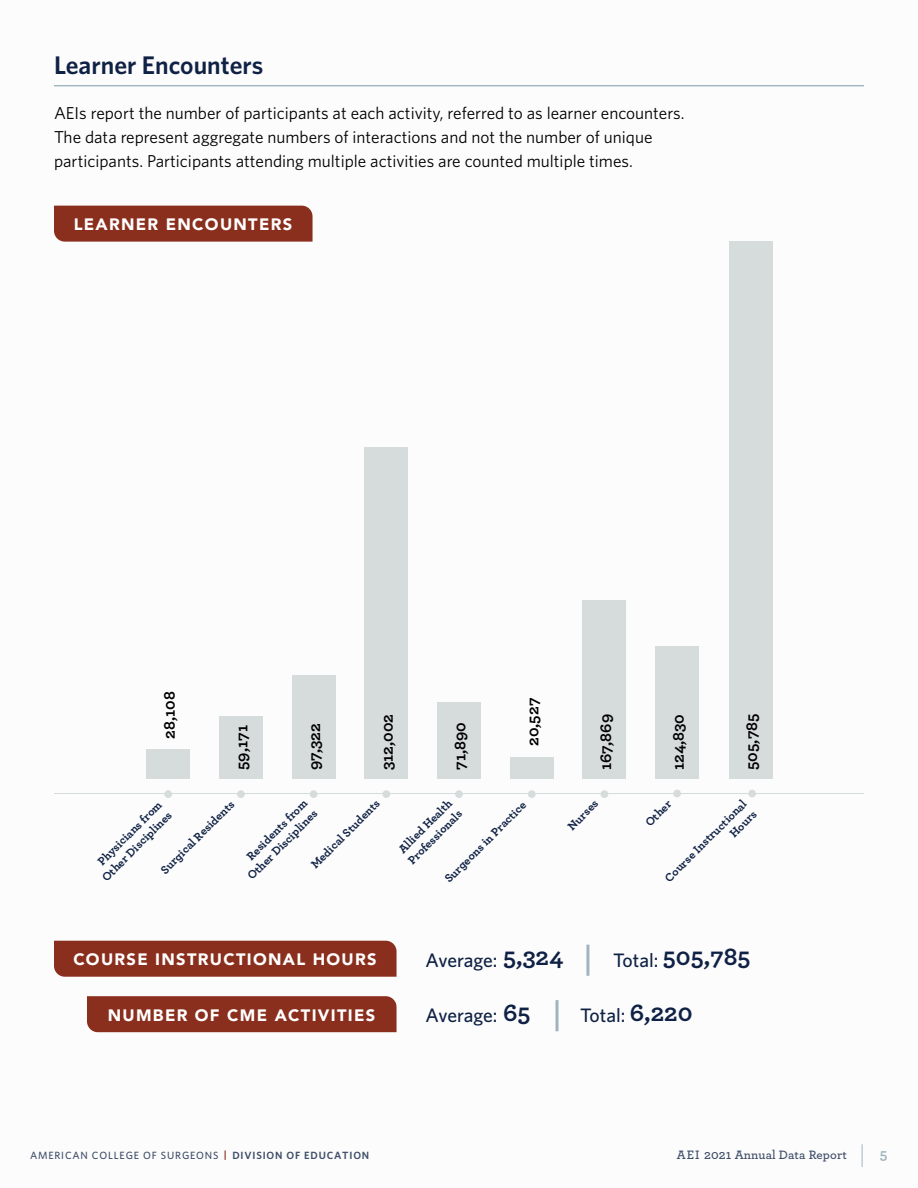
<style>
.page{position:relative;width:918px;height:1188px;background:#fff}
.page>*{position:absolute;margin:0;border:0;box-sizing:border-box;transform-origin:0 0}
.t1{font:600 25.5px "Whitney";color:#0f2144}
.t2{font:700 25.5px "Archer";color:#0f2144}
.t3{font:500 19.5px "Whitney";letter-spacing:-.01em;color:#0f2144}
.t4{font:17.25px/24px "Whitney";color:#000}
.t5{font:900 16.5px "Avenir";letter-spacing:.08em;color:#fff}
.t6{font:700 16.5px "Archer";color:#000}
.t7{font:700 15px "Archer";color:#a1b5c0}
.t8{font:600 12.75px "Archer";letter-spacing:.01em;color:#3f4e69}
.t9{font:700 12px/14.4px "Archer";color:#0f2144;text-align:right}
.t10{font:500 10.5px "Whitney";letter-spacing:.08em;color:#3f4e69}
.s1{font-family:"Archer";font-weight:700;font-size:25.5px}
.s2{font-family:"Whitney";font-weight:500;font-size:19.5px}
.s3{font-weight:600;color:#8a2f1d}
.s4{font-weight:600}
.s5{font-size:13.5px}
</style>
<div class="page">
<svg style="left:862px;top:1144px;width:1px;height:23px"></svg>
<div style="left:655px;top:646px;width:44px;height:133px;background:#d6dbdb"></div>
<div style="left:583px;top:601px;width:43px;height:178px;background:#d6dbdb"></div>
<div style="left:510px;top:757px;width:44px;height:22px;background:#d6dbdb"></div>
<div style="left:437px;top:703px;width:44px;height:76px;background:#d6dbdb"></div>
<div style="left:365px;top:447px;width:43px;height:332px;background:#d6dbdb"></div>
<div style="left:292px;top:676px;width:43px;height:103px;background:#d6dbdb"></div>
<div style="left:219px;top:716px;width:44px;height:63px;background:#d6dbdb"></div>
<div style="left:146px;top:749px;width:44px;height:30px;background:#d6dbdb"></div>
<hr style="left:54px;top:85px;width:810px;height:1px;background:#8aa3b0">
<div style="left:54px;top:206px;width:259px;height:36px;background:#8a2f1d"></div>
<div style="left:164px;top:790px;width:8px;height:8px;background:#d6dbdb;border-radius:50%"></div>
<div style="left:237px;top:790px;width:8px;height:8px;background:#d6dbdb;border-radius:50%"></div>
<div style="left:310px;top:790px;width:7px;height:8px;background:#d6dbdb;border-radius:50%"></div>
<div style="left:382px;top:790px;width:8px;height:8px;background:#d6dbdb;border-radius:50%"></div>
<div style="left:455px;top:790px;width:8px;height:8px;background:#d6dbdb;border-radius:50%"></div>
<div style="left:528px;top:790px;width:8px;height:8px;background:#d6dbdb;border-radius:50%"></div>
<div style="left:601px;top:790px;width:7px;height:8px;background:#d6dbdb;border-radius:50%"></div>
<div style="left:673px;top:790px;width:8px;height:7px;background:#d6dbdb;border-radius:50%"></div>
<hr style="left:54px;top:793px;width:810px;height:1px;background:#d6dbdb">
<div style="left:54px;top:941px;width:343px;height:36px;background:#8a2f1d"></div>
<hr style="left:586px;top:945px;width:3px;height:31px;background:#8aa3b0">
<div style="left:87px;top:996px;width:310px;height:36px;background:#8a2f1d"></div>
<hr style="left:556px;top:1000px;width:3px;height:31px;background:#8aa3b0">
<div style="left:729px;top:241px;width:43px;height:538px;background:#d6dbdb"></div>
<div style="left:748px;top:790px;width:8px;height:7px;background:#d6dbdb;border-radius:50%"></div>
<h1 class="t1" style="left:54px;top:49px;width:211px">Learner Encounters</h1>
<p class="t4" style="left:54px;top:100px;width:632px">AEIs report the number of participants at each activity, referred to as learner encounters.<br>The data represent aggregate numbers of interactions and not the number of unique participants. Participants attending multiple activities are counted multiple times.</p>
<p class="t5" style="left:74px;top:210px;width:220px">LEARNER ENCOUNTERS</p>
<p class="t6" style="left:156px;top:739px;width:49px;rotate:-90deg">28,108</p>
<p class="t6" style="left:520px;top:746px;width:50px;rotate:-90deg">20,527</p>
<p class="t6" style="left:739px;top:770px;width:58px;rotate:-90deg">505,785</p>
<p class="t9" style="left:661px;top:874px;width:112px;rotate:-45deg">Course Instructional<br>Hours</p>
<p class="t6" style="left:302px;top:770px;width:49px;rotate:-90deg">97,322</p>
<p class="t6" style="left:374px;top:770px;width:58px;rotate:-90deg">312,002</p>
<p class="t6" style="left:593px;top:770px;width:58px;rotate:-90deg">167,869</p>
<p class="t6" style="left:665px;top:770px;width:58px;rotate:-90deg">124,830</p>
<p class="t6" style="left:229px;top:770px;width:47px;rotate:-90deg">59,171</p>
<p class="t6" style="left:447px;top:770px;width:49px;rotate:-90deg">71,890</p>
<p class="t9" style="left:394px;top:846px;width:73px;text-align:left;rotate:-45deg">Allied Health<br>Professionals</p>
<p class="t9" style="left:234px;top:862px;width:95px;rotate:-45deg">Residents from<br>Other Disciplines</p>
<p class="t9" style="left:441px;top:875px;width:111px;rotate:-45deg">Surgeons in Practice</p>
<p class="t9" style="left:307px;top:861px;width:94px;rotate:-45deg">Medical Students</p>
<p class="t9" style="left:564px;top:822px;width:39px;rotate:-45deg">Nurses</p>
<p class="t9" style="left:157px;top:866px;width:100px;rotate:-45deg">Surgical Residents</p>
<p class="t9" style="left:642px;top:819px;width:33px;rotate:-45deg">Other</p>
<p class="t9" style="left:88px;top:863px;width:95px;rotate:-45deg">Physicians from<br>Other Disciplines</p>
<p class="t5" style="left:73px;top:946px;width:305px">COURSE INSTRUCTIONAL HOURS</p>
<p class="t3" style="left:426px;top:947px;width:139px">Average: <span class="s1">5,324</span></p>
<h1 class="t2" style="left:613px;top:937px;width:139px"><span class="s2">Total:</span> 505,785</h1>
<p class="t5" style="left:108px;top:1001px;width:269px">NUMBER OF CME ACTIVITIES</p>
<p class="t3" style="left:426px;top:1003px;width:107px">Average: <span class="s1">65</span></p>
<p class="t3" style="left:580px;top:1003px;width:114px">Total: <span class="s1">6,220</span></p>
<p class="t10" style="left:30px;top:1148px;width:341px">AMERICAN COLLEGE OF SURGEONS <span class="s3">|</span> <span class="s4">DIVISION OF EDUCATION</span></p>
<p class="t8" style="left:677px;top:1145px;width:171px">AEI <span class="s5">2021</span> Annual Data Report</p>
<p class="t7" style="left:880px;top:1142px;width:9px">5</p>
</div>
